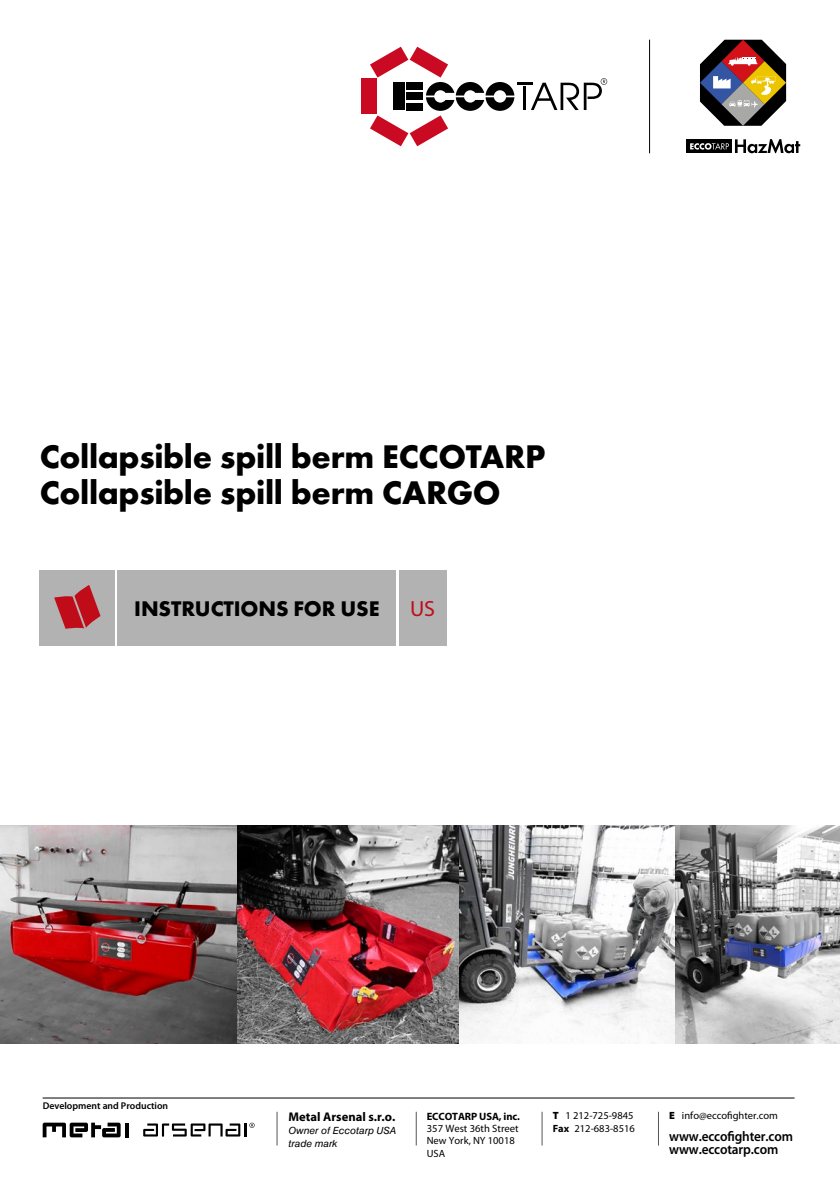
<style>
.page{position:relative;width:840px;height:1191px;background:#fff}
.page>*{position:absolute;margin:0;border:0;box-sizing:border-box;transform-origin:0 0}
._2021_H1{font:700 34px/36px "Futura TOT";letter-spacing:-.01em;color:#000}
.titulek_1_white_A5{font:700 22px "Futura TOT";letter-spacing:-.005em;color:#000}
.perex{font:22px "Myriad Pro";color:#c00c19}
.t1{font:600 14px/13.2px "Myriad Pro";letter-spacing:-.01em;color:#000;scale:.95 1}
.t2{font:700 12.6px "Myriad Pro";color:#000}
.t3{font:10.6px/12.4px "Myriad Pro";color:#000}
.t4{font:italic 10.6px/13.2px "Nimbus Sans DOT";color:#000}
.t5{font:10.4px/12.6px "Myriad Pro";color:#000}
.t6{font:600 9.8px "Myriad Pro";color:#000}
.s1{font-weight:700}
.s2{font-weight:900}
</style>
<div class="page">
<img style="left:673px;top:825px;width:166px;height:218px">
<img style="left:0;top:825px;width:673px;height:218px">
<hr style="left:276px;top:1111px;width:1px;height:34px;background:#565655">
<hr style="left:415px;top:1111px;width:1px;height:34px;background:#565655">
<hr style="left:43px;top:1097px;width:751px;height:1px;background:#000">
<svg style="left:125px;top:1123px;width:3px;height:14px"></svg>
<svg style="left:43px;top:1122px;width:77px;height:15px"></svg>
<svg style="left:143px;top:1122px;width:111px;height:14px"></svg>
<hr style="left:657px;top:1111px;width:1px;height:34px;background:#565655">
<hr style="left:541px;top:1111px;width:1px;height:34px;background:#565655">
<div style="left:118px;top:569px;width:277px;height:76px;background:#b2b2b2"></div>
<div style="left:40px;top:569px;width:75px;height:76px;background:#b2b2b2"></div>
<div style="left:398px;top:569px;width:48px;height:76px;background:#b2b2b2"></div>
<svg style="left:54px;top:585px;width:46px;height:44px"></svg>
<svg style="left:734px;top:139px;width:65px;height:14px"></svg>
<div style="left:685px;top:139px;width:46px;height:14px;background:#000"></div>
<svg style="left:690px;top:143px;width:38px;height:7px"></svg>
<svg style="left:700px;top:40px;width:85px;height:86px"></svg>
<hr style="left:648px;top:40px;width:1px;height:113px;background:#000">
<div style="left:361px;top:79px;width:15px;height:35px;background:#c90a22"></div>
<svg style="left:370px;top:47px;width:237px;height:99px"></svg>
<p class="_2021_H1" style="left:40px;top:438px;width:507px">Collapsible spill berm ECCOTARP<br>Collapsible spill berm CARGO</p>
<p class="titulek_1_white_A5" style="left:134px;top:594px;width:246px">INSTRUCTIONS FOR USE</p>
<p class="perex" style="left:410px;top:596px;width:27px">US</p>
<p class="t6" style="left:43px;top:1100px;width:127px">Development and Production</p>
<p class="t2" style="left:288px;top:1109px;width:108px">Metal Arsenal s.r.o.</p>
<p class="t4" style="left:288px;top:1123px;width:109px">Owner of Eccotarp USA trade mark</p>
<p class="t3" style="left:426px;top:1110px;width:95px"><span class="s1">ECCOTARP USA, inc.<br></span>357 West 36th Street</p>
<p class="t5" style="left:426px;top:1134px;width:89px">New York, NY 10018<br>USA</p>
<p class="t5" style="left:552px;top:1109px;width:83px"><span class="s2">T</span> 1 212-725-9845<br><span class="s1">Fax</span> 212-683-8516</p>
<p class="t5" style="left:668px;top:1109px;width:110px"><span class="s2">E</span> info@eccofighter.com</p>
<p class="t1" style="left:668px;top:1130px;width:132px">www.eccofighter.com www.eccotarp.com</p>
</div>
